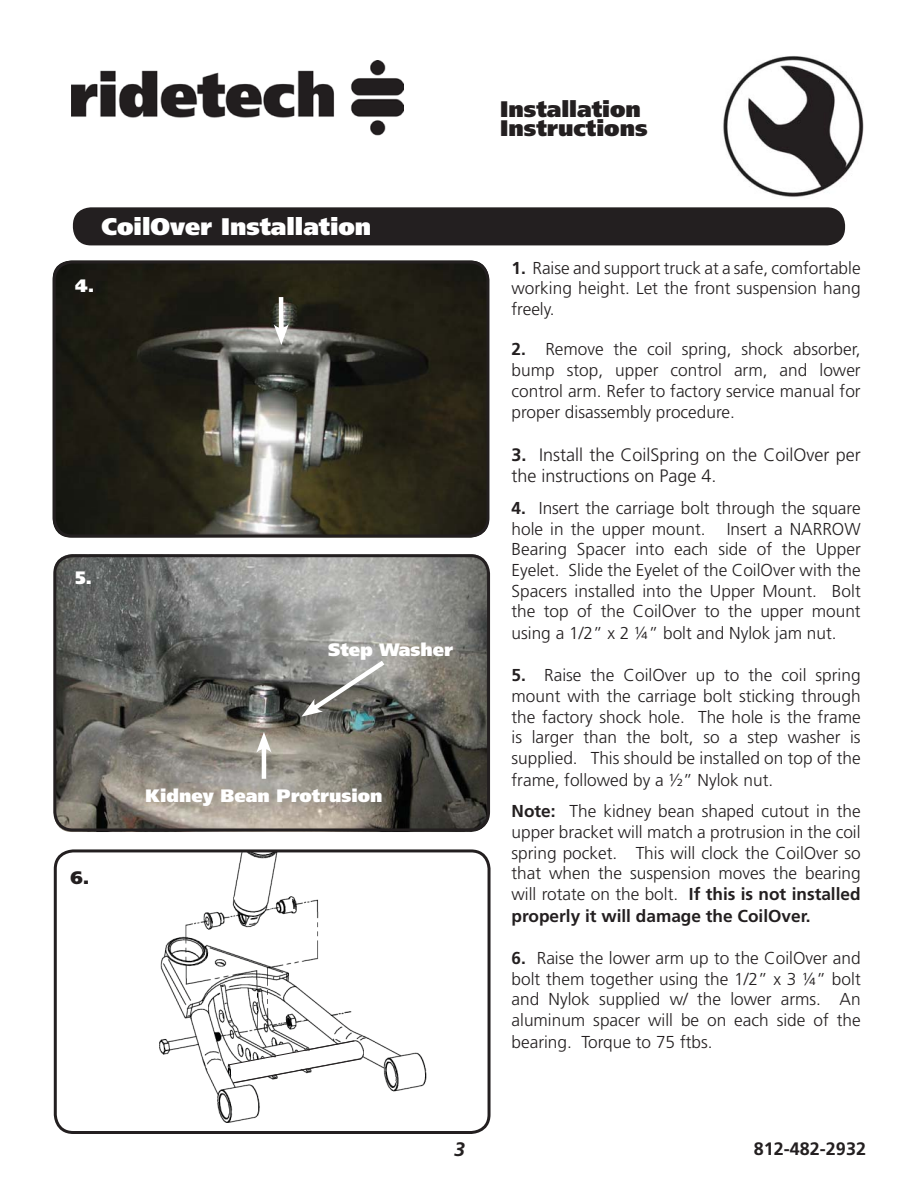
<style>
.page{position:relative;width:918px;height:1188px;background:#fff}
.page>*{position:absolute;margin:0;border:0;box-sizing:border-box;transform-origin:0 0}
.t1{font:900 24px "Frutiger";color:#fff}
.t2{font:900 22.5px/19.5px "Frutiger";color:#231f20}
.t3{font:italic 700 19.5px "Frutiger";color:#231f20}
.t4{font:300 18px/21.6px "Frutiger";color:#231f20}
.t5{font:900 18px "Frutiger";color:#fff}
.t6{font:700 18px "Frutiger";color:#231f20}
.t7{font:900 18px "Frutiger";color:#231f20}
.t8{font:300 17.25px/20.9px "Frutiger";color:#231f20;text-align:justify}
.s1{font-weight:700}
</style>
<div class="page">
<img style="left:723px;top:56px;width:140px;height:141px">
<img style="left:72px;top:61px;width:331px;height:75px">
<img style="left:54px;top:554px;width:435px;height:278px;border-radius:18px">
<img style="left:53px;top:261px;width:436px;height:276px;border-radius:18px">
<div style="left:73px;top:207px;width:772px;height:38px;background:#231f20;border-radius:18px"></div>
<div style="left:53px;top:261px;width:436px;height:276px;border:3px solid #231f20;border-radius:18px"></div>
<div style="left:53px;top:554px;width:437px;height:277px;border:3px solid #231f20;border-radius:18px"></div>
<div style="left:279px;top:297px;width:5px;height:35px;background:#fff"></div>
<svg style="left:274px;top:324px;width:15px;height:21px"></svg>
<img style="left:159px;top:853px;width:268px;height:270px">
<svg style="left:227px;top:1040px;width:135px;height:44px"></svg>
<div style="left:54px;top:849px;width:437px;height:285px;border:3px solid #231f20;border-radius:18px"></div>
<hr style="left:262px;top:744px;width:4px;height:35px;background:#fff">
<svg style="left:256px;top:732px;width:16px;height:21px"></svg>
<svg style="left:302px;top:656px;width:87px;height:61px;background:#848581"></svg>
<h1 class="t1" style="left:102px;top:217px;width:271px">CoilOver Installation</h1>
<p class="t5" style="left:75px;top:278px;width:21px">4.</p>
<p class="t5" style="left:75px;top:570px;width:19px">5.</p>
<p class="t7" style="left:71px;top:871px;width:20px">6.</p>
<p class="t5" style="left:328px;top:643px;width:127px">Step Washer</p>
<p class="t5" style="left:145px;top:789px;width:239px">Kidney Bean Protrusion</p>
<h2 class="t2" style="left:500px;top:101px;width:149px">Installation<br>Instructions</h2>
<p class="t8" style="left:512px;top:259px;width:351px"><span class="s1">1.</span> Raise and support truck at a safe, comfortable working height. Let the front suspension hang freely.</p>
<p class="t8" style="left:512px;top:340px;width:351px"><span class="s1">2.</span> Remove the coil spring, shock absorber, bump stop, upper control arm, and lower control arm. Refer to factory service manual for proper disassembly procedure.</p>
<p class="t4" style="left:512px;top:445px;width:351px"><span class="s1">3.</span> Install the CoilSpring on the CoilOver per the instructions on Page 4.</p>
<p class="t8" style="left:512px;top:499px;width:351px"><span class="s1">4.</span> Insert the carriage bolt through the square hole in the upper mount. Insert a NARROW Bearing Spacer into each side of the Upper Eyelet. Slide the Eyelet of the CoilOver with the Spacers installed into the Upper Mount. Bolt the top of the CoilOver to the upper mount using a 1/2” x 2 ¼” bolt and Nylok jam nut.</p>
<p class="t8" style="left:512px;top:666px;width:351px"><span class="s1">5.</span> Raise the CoilOver up to the coil spring mount with the carriage bolt sticking through the factory shock hole. The hole is the frame is larger than the bolt, so a step washer is supplied. This should be installed on top of the frame, followed by a ½” Nylok nut.</p>
<p class="t8" style="left:512px;top:802px;width:351px"><span class="s1">Note:</span> The kidney bean shaped cutout in the upper bracket will match a protrusion in the coil spring pocket. This will clock the CoilOver so that when the suspension moves the bearing will rotate on the bolt. <span class="s1">If this is not installed properly it will damage the CoilOver.</span></p>
<p class="t8" style="left:512px;top:949px;width:351px"><span class="s1">6.</span> Raise the lower arm up to the CoilOver and bolt them together using the 1/2” x 3 ¼” bolt and Nylok supplied w/ the lower arms. An aluminum spacer will be on each side of the bearing. Torque to 75 ftbs.</p>
<p class="t3" style="left:454px;top:1142px;width:12px">3</p>
<p class="t6" style="left:754px;top:1142px;width:114px">812-482-2932</p>
</div>
